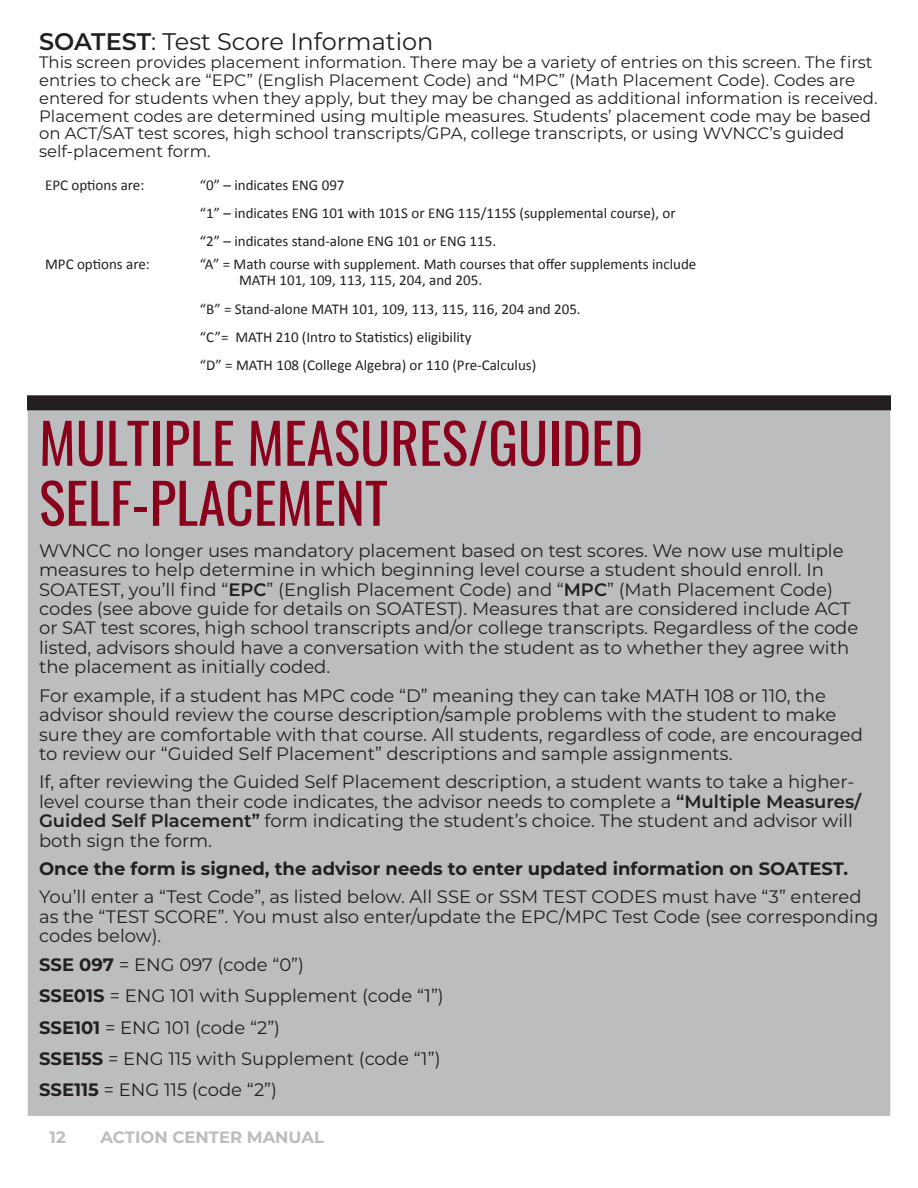
<style>
.page{position:relative;width:918px;height:1188px;background:#fff}
.page>*{position:absolute;margin:0;border:0;box-sizing:border-box;transform-origin:0 0}
.t1{font:55.5px/60px "Oswald";color:#89011b}
.t2{font:24px "Montserrat";color:#231f20}
.t3{font:18px/19.4px "Montserrat";color:#231f20}
.t4{font:700 18px "Montserrat";color:#231f20}
.t5{font:16.5px/17.9px "Montserrat";color:#231f20}
.t6{font:700 16.5px "Montserrat";color:#bcbdbf}
.t7{font:15px/28.2px "Calibri";color:#231f20}
.s1{font-weight:600}
.s2{font-weight:700}
</style>
<div class="page">
<div style="left:26px;top:409px;width:866px;height:708px;background:#bcbdbf;border:2px solid #fff"></div>
<div style="left:27px;top:395px;width:864px;height:15px;background:#231f20"></div>
<h2 class="t2" style="left:39px;top:25px;width:396px"><span class="s1">SOATEST</span>: Test Score Information</h2>
<p class="t5" style="left:39px;top:53px;width:840px">This screen provides placement information. There may be a variety of entries on this screen. The first entries to check are “EPC” (English Placement Code) and “MPC” (Math Placement Code). Codes are entered for students when they apply, but they may be changed as additional information is received.<br>Placement codes are determined using multiple measures. Students’ placement code may be based on ACT/SAT test scores, high school transcripts/GPA, college transcripts, or using WVNCC’s guided self-placement form.</p>
<p class="t7" style="left:45px;top:170px;width:101px">EPC options are:</p>
<p class="t7" style="left:200px;top:170px;width:477px">“0” – indicates ENG 097<br>“1” – indicates ENG 101 with 101S or ENG 115/115S (supplemental course), or “2” – indicates stand-alone ENG 101 or ENG 115.</p>
<p class="t7" style="left:45px;top:250px;width:106px">MPC options are:</p>
<p class="t7" style="left:239px;top:256px;width:459px;line-height:16.2px;text-indent:-39px">“A” = Math course with supplement. Math courses that offer supplements include<br>MATH 101, 109, 113, 115, 204, and 205.</p>
<p class="t7" style="left:200px;top:294px;width:382px">“B” = Stand-alone MATH 101, 109, 113, 115, 116, 204 and 205. “C”= MATH 210 (Intro to Statistics) eligibility<br>“D” = MATH 108 (College Algebra) or 110 (Pre-Calculus)</p>
<h1 class="t1" style="left:39px;top:408px;width:605px">MULTIPLE MEASURES/GUIDED<br>SELF-PLACEMENT</h1>
<p class="t3" style="left:39px;top:540px;width:821px">WVNCC no longer uses mandatory placement based on test scores. We now use multiple measures to help determine in which beginning level course a student should enroll. In SOATEST, you’ll find “<span class="s1">EPC</span>” (English Placement Code) and “<span class="s1">MPC</span>” (Math Placement Code) codes (see above guide for details on SOATEST). Measures that are considered include ACT or SAT test scores, high school transcripts and/or college transcripts. Regardless of the code listed, advisors should have a conversation with the student as to whether they agree with the placement as initially coded.</p>
<p class="t3" style="left:39px;top:685px;width:825px">For example, if a student has MPC code “D” meaning they can take MATH 108 or 110, the advisor should review the course description/sample problems with the student to make sure they are comfortable with that course. All students, regardless of code, are encouraged to review our “Guided Self Placement” descriptions and sample assignments.</p>
<p class="t3" style="left:39px;top:772px;width:824px">If, after reviewing the Guided Self Placement description, a student wants to take a higher&shy;level course than their code indicates, the advisor needs to complete a <span class="s1">“Multiple Measures/ Guided Self Placement”</span> form indicating the student’s choice. The student and advisor will both sign the form.</p>
<p class="t4" style="left:39px;top:856px;width:811px">Once the form is signed, the advisor needs to enter updated information on SOATEST.</p>
<p class="t3" style="left:39px;top:887px;width:841px">You’ll enter a “Test Code”, as listed below. All SSE or SSM TEST CODES must have “3” entered as the “TEST SCORE”. You must also enter/update the EPC/MPC Test Code (see corresponding codes below).</p>
<p class="t3" style="left:39px;top:948px;width:406px;line-height:31.5px"><span class="s2">SSE 097</span> = ENG 097 (code “0”)<br><span class="s2">SSE01S</span> = ENG 101 with Supplement (code “1”)<br><span class="s2">SSE101</span> = ENG 101 (code “2”)<br><span class="s2">SSE15S</span> = ENG 115 with Supplement (code “1”)<br><span class="s2">SSE115</span> = ENG 115 (code “2”)</p>
<p class="t6" style="left:50px;top:1126px;width:18px">12</p>
<p class="t6" style="left:100px;top:1126px;width:225px">ACTION CENTER MANUAL</p>
</div>
